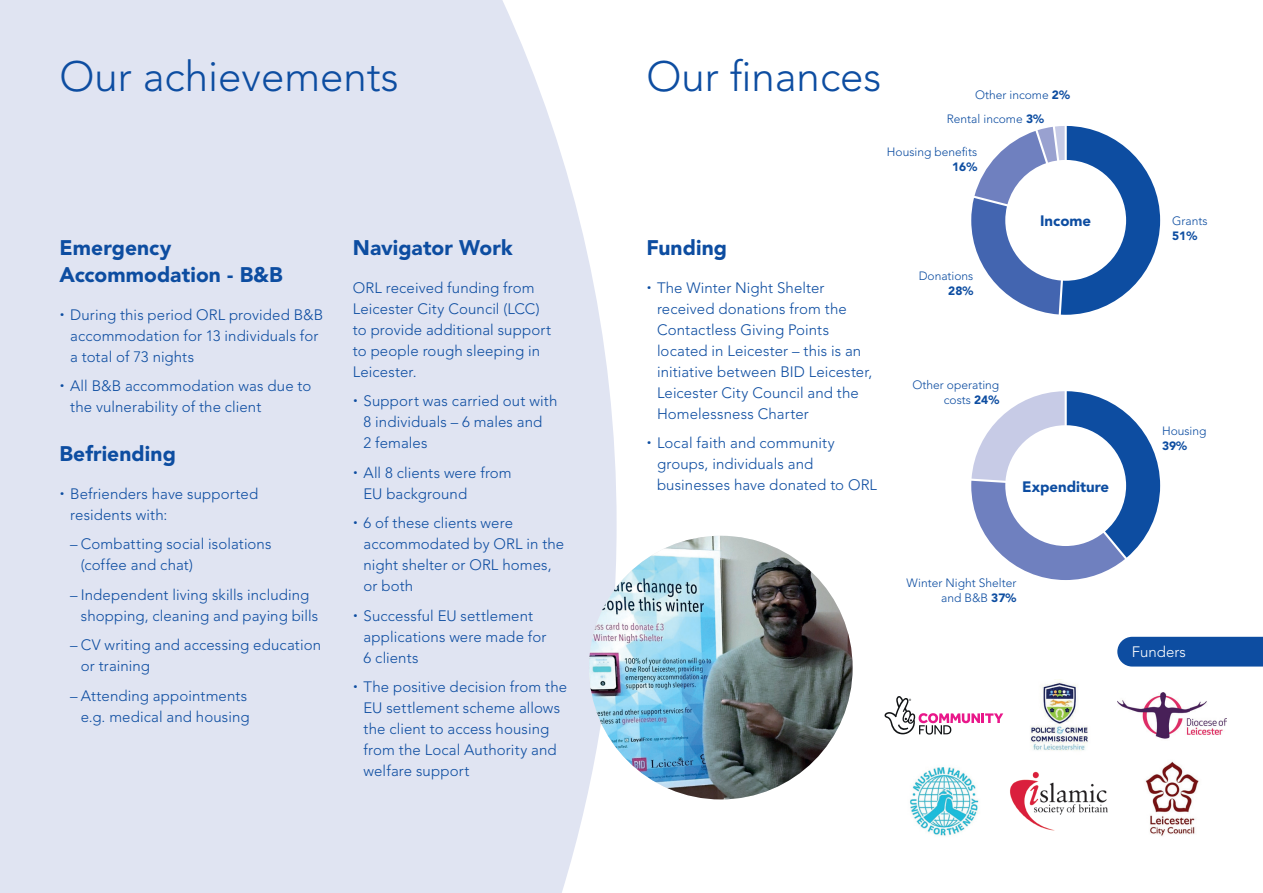
<style>
.page{position:relative;width:1263px;height:893px;background:#fff}
.page>*{position:absolute;margin:0;border:0;box-sizing:border-box;transform-origin:0 0}
.t1{font:300 42px "Avenir LT";color:#0d4da1}
.t2{font:900 21px/27px "Avenir LT";letter-spacing:.005em;color:#0d4da1}
.t3{font:300 15px/21px "Avenir LT";letter-spacing:.005em;color:#0d4da1}
.t4{font:900 15px "Avenir LT";color:#0d4da1}
.t5{font:300 15px "Avenir LT";color:#fff}
.t6{font:300 12px/15px "Avenir LT";color:#0d4da1;text-align:right}
.t7{font:900 12px "Avenir LT";color:#0d4da1}
.s1{font-weight:900}
</style>
<div class="page">
<div style="left:0;top:0;width:617px;height:893px;background:#e0e4f2"></div>
<svg style="left:971px;top:391px;width:189px;height:189px"></svg>
<svg style="left:971px;top:126px;width:189px;height:189px"></svg>
<img style="left:589px;top:536px;width:264px;height:263px;border-radius:132px">
<svg style="left:884px;top:696px;width:119px;height:39px"></svg>
<img style="left:1030px;top:679px;width:58px;height:72px">
<img style="left:910px;top:767px;width:69px;height:69px">
<img style="left:1145px;top:761px;width:54px;height:75px">
<img style="left:1010px;top:772px;width:98px;height:59px">
<img style="left:1118px;top:692px;width:108px;height:47px">
<div style="left:1117px;top:637px;width:146px;height:29px;background:#0d4da1"></div>
<h1 class="t1" style="left:60px;top:52px;width:341px">Our achievements</h1>
<h1 class="t1" style="left:646px;top:52px;width:237px">Our finances</h1>
<p class="t6" style="left:975px;top:87px;width:96px">Other income <span class="s1">2%</span></p>
<p class="t6" style="left:947px;top:111px;width:99px">Rental income <span class="s1">3%</span></p>
<p class="t6" style="left:887px;top:144px;width:92px">Housing benefits</p>
<p class="t7" style="left:952px;top:159px;width:27px">16%</p>
<h2 class="t2" style="left:60px;top:234px;width:225px">Emergency<br>Accommodation - B&amp;B</h2>
<p class="t3" style="left:70px;top:304px;width:254px">During this period ORL provided B&amp;B accommodation for 13 individuals for a total of 73 nights</p>
<p class="t3" style="left:70px;top:376px;width:243px">All B&amp;B accommodation was due to the vulnerability of the client</p>
<h2 class="t2" style="left:60px;top:440px;width:118px">Befriending</h2>
<p class="t3" style="left:70px;top:483px;width:190px">Befrienders have supported residents with:</p>
<p class="t3" style="left:81px;top:534px;width:192px;text-indent:-11px">– Combatting social isolations (coffee and chat)</p>
<p class="t3" style="left:81px;top:584px;width:239px;text-indent:-11px">– Independent living skills including shopping, cleaning and paying bills</p>
<p class="t3" style="left:81px;top:635px;width:242px;text-indent:-11px">– CV writing and accessing education or training</p>
<p class="t3" style="left:70px;top:685px;width:181px;text-align:right">– Attending appointments e.g. medical and housing</p>
<h2 class="t2" style="left:353px;top:234px;width:161px">Navigator Work</h2>
<p class="t3" style="left:353px;top:277px;width:200px">ORL received funding from<br>Leicester City Council (LCC) to provide additional support to people rough sleeping in<br>Leicester.</p>
<p class="t3" style="left:364px;top:391px;width:195px">Support was carried out with<br>8 individuals – 6 males and<br>2 females</p>
<p class="t3" style="left:364px;top:462px;width:150px">All 8 clients were from<br>EU background</p>
<p class="t3" style="left:364px;top:513px;width:202px">6 of these clients were accommodated by ORL in the night shelter or ORL homes, or both</p>
<p class="t3" style="left:364px;top:605px;width:184px">Successful EU settlement applications were made for<br>6 clients</p>
<p class="t3" style="left:364px;top:677px;width:205px">The positive decision from the<br>EU settlement scheme allows the client to access housing from the Local Authority and welfare support</p>
<h2 class="t2" style="left:646px;top:234px;width:82px">Funding</h2>
<p class="t3" style="left:657px;top:277px;width:217px">The Winter Night Shelter received donations from the<br>Contactless Giving Points located in Leicester – this is an initiative between BID Leicester,<br>Leicester City Council and the<br>Homelessness Charter</p>
<p class="t3" style="left:657px;top:433px;width:222px">Local faith and community groups, individuals and businesses have donated to ORL</p>
<p class="t6" style="left:919px;top:268px;width:56px">Donations</p>
<p class="t7" style="left:948px;top:284px;width:27px">28%</p>
<p class="t4" style="left:1040px;top:212px;width:53px">Income</p>
<p class="t6" style="left:912px;top:378px;width:88px">Other operating costs <span class="s1">24%</span></p>
<p class="t4" style="left:1022px;top:477px;width:88px">Expenditure</p>
<p class="t6" style="left:906px;top:576px;width:111px">Winter Night Shelter and B&amp;B <span class="s1">37%</span></p>
<p class="t6" style="left:1172px;top:213px;width:37px">Grants</p>
<p class="t7" style="left:1172px;top:228px;width:27px">51%</p>
<p class="t6" style="left:1162px;top:424px;width:46px">Housing</p>
<p class="t7" style="left:1162px;top:439px;width:27px">39%</p>
<p class="t5" style="left:1132px;top:643px;width:55px">Funders</p>
</div>
